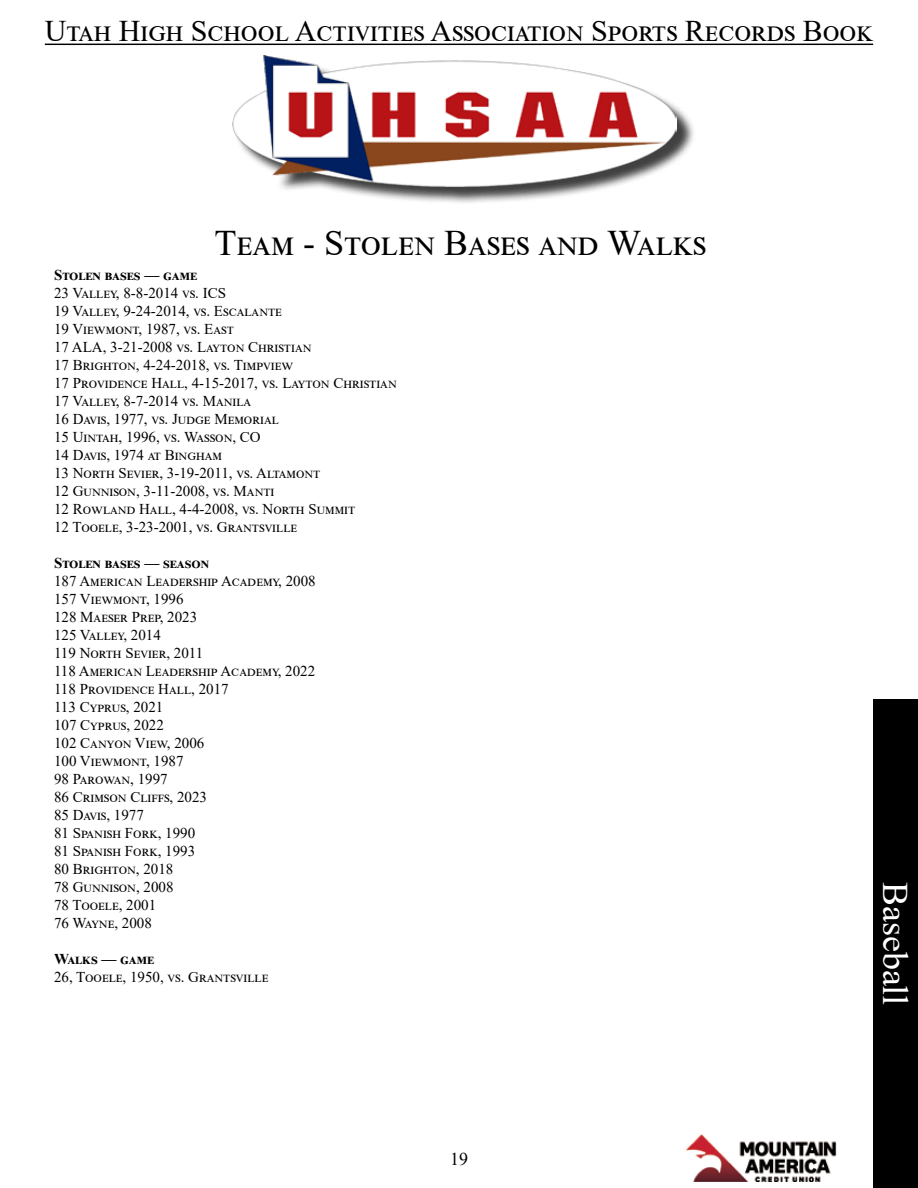
<style>
.page{position:relative;width:918px;height:1188px;background:#fff}
.page>*{position:absolute;margin:0;border:0;box-sizing:border-box;transform-origin:0 0}
.t1{font:36px "Times New Roman";color:#000}
.t2{font:36px "Times New Roman";color:#fff}
.t3{font:30px "Times New Roman";color:#000}
.t4{font:18px "Times New Roman";color:#000}
.t5{font:15px/18px "Times New Roman";color:#000}
.t6{font:700 15px "Times New Roman";color:#000}
</style>
<div class="page">
<hr style="left:45px;top:44px;width:828px;height:1px;background:#000">
<div style="left:235px;top:58px;width:461px;height:147px;background:#000;opacity:.75"></div>
<img style="left:232px;top:55px;width:445px;height:132px">
<img style="left:685px;top:1134px;width:152px;height:48px">
<div style="left:873px;top:699px;width:45px;height:489px;background:#000"></div>
<h2 class="t3" style="left:45px;top:10px;width:830px">Utah High School Activities Association Sports Records Book</h2>
<h1 class="t1" style="left:214px;top:218px;width:493px">Team - Stolen Bases and Walks</h1>
<p class="t6" style="left:54px;top:264px;width:145px">Stolen bases — game</p>
<p class="t5" style="left:54px;top:284px;width:343px">23 Valley, 8-8-2014 vs. ICS<br>19 Valley, 9-24-2014, vs. Escalante<br>19 Viewmont, 1987, vs. East<br>17 ALA, 3-21-2008 vs. Layton Christian<br>17 Brighton, 4-24-2018, vs. Timpview<br>17 Providence Hall, 4-15-2017, vs. Layton Christian 17 Valley, 8-7-2014 vs. Manila<br>16 Davis, 1977, vs. Judge Memorial<br>15 Uintah, 1996, vs. Wasson, CO<br>14 Davis, 1974 at Bingham<br>13 North Sevier, 3-19-2011, vs. Altamont<br>12 Gunnison, 3-11-2008, vs. Manti<br>12 Rowland Hall, 4-4-2008, vs. North Summit<br>12 Tooele, 3-23-2001, vs. Grantsville</p>
<p class="t6" style="left:54px;top:552px;width:157px">Stolen bases — season</p>
<p class="t5" style="left:54px;top:572px;width:263px">187 American Leadership Academy, 2008<br>157 Viewmont, 1996<br>128 Maeser Prep, 2023<br>125 Valley, 2014<br>119 North Sevier, 2011<br>118 American Leadership Academy, 2022<br>118 Providence Hall, 2017<br>113 Cyprus, 2021<br>107 Cyprus, 2022<br>102 Canyon View, 2006<br>100 Viewmont, 1987<br>98 Parowan, 1997<br>86 Crimson Cliffs, 2023<br>85 Davis, 1977<br>81 Spanish Fork, 1990<br>81 Spanish Fork, 1993<br>80 Brighton, 2018<br>78 Gunnison, 2008<br>78 Tooele, 2001<br>76 Wayne, 2008</p>
<p class="t6" style="left:54px;top:948px;width:102px">Walks — game</p>
<p class="t5" style="left:54px;top:968px;width:216px">26, Tooele, 1950, vs. Grantsville</p>
<p class="t4" style="left:450px;top:1146px;width:19px">19</p>
<h1 class="t2" style="left:920px;top:882px;width:125px;rotate:90deg">Baseball</h1>
</div>
